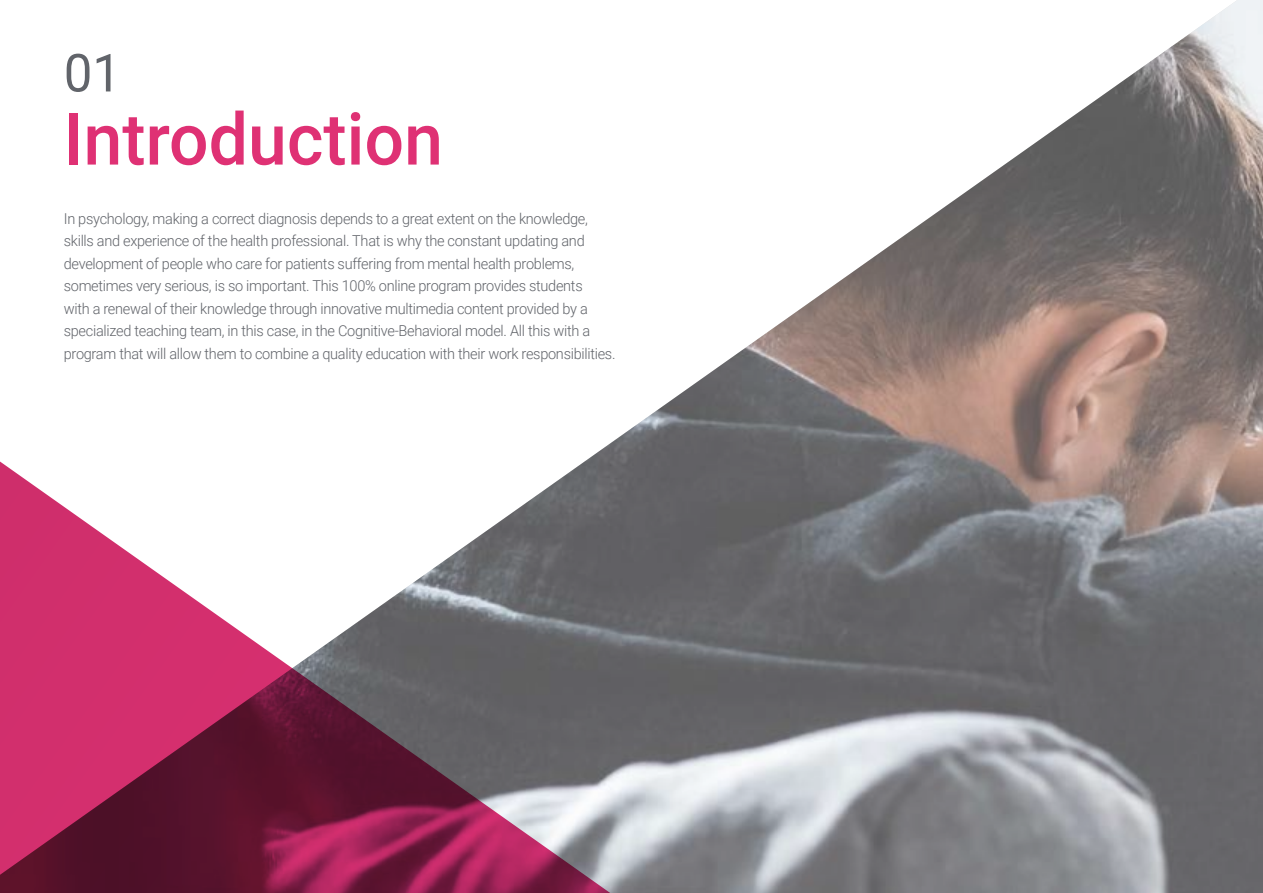
<style>
.page{position:relative;width:1263px;height:893px;background:#fff}
.page>*{position:absolute;margin:0;border:0;box-sizing:border-box;transform-origin:0 0}
.t1{font:500 72px "Roboto";color:#df3174}
.t2{font:52.5px "Roboto";color:#61646a}
.t3{font:300 15px/22.5px "Roboto";letter-spacing:-.02em;color:#61646a}
</style>
<div class="page">
<img style="left:606px;top:0;width:657px;height:893px">
<svg style="left:0;top:446px;width:640px;height:447px"></svg>
<h2 class="t2" style="left:64px;top:36px;width:59px">01</h2>
<h1 class="t1" style="left:64px;top:89px;width:381px">Introduction</h1>
<p class="t3" style="left:64px;top:207px;width:553px">In psychology, making a correct diagnosis depends to a great extent on the knowledge, skills and experience of the health professional. That is why the constant updating and development of people who care for patients suffering from mental health problems, sometimes very serious, is so important. This 100% online program provides students<br>with a renewal of their knowledge through innovative multimedia content provided by a specialized teaching team, in this case, in the Cognitive-Behavioral model. All this with a program that will allow them to combine a quality education with their work responsibilities.</p>
</div>
